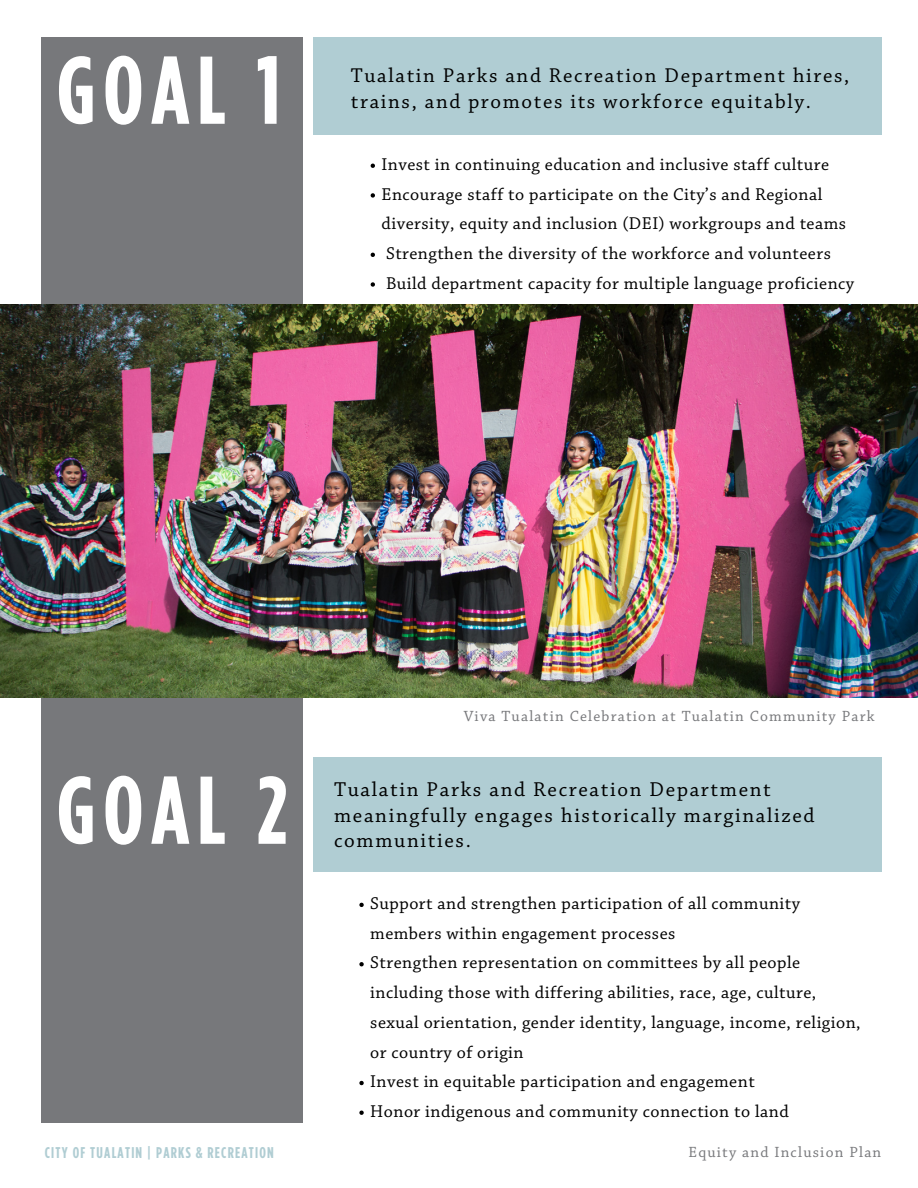
<style>
.page{position:relative;width:918px;height:1188px;background:#fff}
.page>*{position:absolute;margin:0;border:0;box-sizing:border-box;transform-origin:0 0}
.t1{font:700 96px "Gotham Condensed";letter-spacing:.08em;color:#fff}
.t2{font:21.15px/25.5px "Chaparral Pro";letter-spacing:.08em;color:#000}
.t3{font:21px/25.3px "Chaparral Pro";letter-spacing:.08em;color:#000}
.t4{font:18px/29.7px "Chaparral Pro";letter-spacing:.025em;color:#000}
.t5{font:15.6px "Chaparral Pro";letter-spacing:.08em;color:#77787b}
.t6{font:700 15.6px "Gotham Condensed";letter-spacing:.08em;color:#b0cdd3}
</style>
<div class="page">
<div style="left:41px;top:37px;width:261px;height:1086px;background:#77787b"></div>
<div style="left:313px;top:37px;width:568px;height:98px;background:#b0cdd3"></div>
<div style="left:313px;top:757px;width:568px;height:115px;background:#b0cdd3"></div>
<img style="left:0;top:304px;width:918px;height:393px">
<svg style="left:371px;top:164px;width:4px;height:4px"></svg>
<svg style="left:371px;top:193px;width:4px;height:5px"></svg>
<svg style="left:371px;top:253px;width:4px;height:4px"></svg>
<svg style="left:371px;top:282px;width:4px;height:5px"></svg>
<svg style="left:359px;top:903px;width:5px;height:4px"></svg>
<svg style="left:359px;top:962px;width:5px;height:4px"></svg>
<svg style="left:359px;top:1081px;width:5px;height:4px"></svg>
<svg style="left:359px;top:1111px;width:5px;height:4px"></svg>
<p class="t1" style="left:57px;top:47px;width:226px">GOAL 1</p>
<p class="t3" style="left:351px;top:65px;width:500px">Tualatin Parks and Recreation Department hires, trains, and promotes its workforce equitably.</p>
<p class="t4" style="left:382px;top:151px;width:449px">Invest in continuing education and inclusive staff culture</p>
<p class="t4" style="left:382px;top:180px;width:466px">Encourage staff to participate on the City’s and Regional diversity, equity and inclusion (DEI) workgroups and teams</p>
<p class="t4" style="left:386px;top:240px;width:446px">Strengthen the diversity of the workforce and volunteers</p>
<p class="t4" style="left:386px;top:270px;width:470px">Build department capacity for multiple language proficiency</p>
<p class="t1" style="left:57px;top:767px;width:232px">GOAL 2</p>
<p class="t5" style="left:464px;top:709px;width:412px">Viva Tualatin Celebration at Tualatin Community Park</p>
<p class="t2" style="left:334px;top:778px;width:482px">Tualatin Parks and Recreation Department meaningfully engages historically marginalized communities.</p>
<p class="t4" style="left:370px;top:890px;width:431px">Support and strengthen participation of all community members within engagement processes</p>
<p class="t4" style="left:370px;top:949px;width:492px">Strengthen representation on committees by all people including those with differing abilities, race, age, culture, sexual orientation, gender identity, language, income, religion, or country of origin</p>
<p class="t4" style="left:370px;top:1068px;width:386px">Invest in equitable participation and engagement</p>
<p class="t4" style="left:370px;top:1098px;width:420px">Honor indigenous and community connection to land</p>
<p class="t6" style="left:45px;top:1146px;width:231px">CITY OF TUALATIN | PARKS &amp; RECREATION</p>
<p class="t5" style="left:688px;top:1146px;width:194px">Equity and Inclusion Plan</p>
</div>
